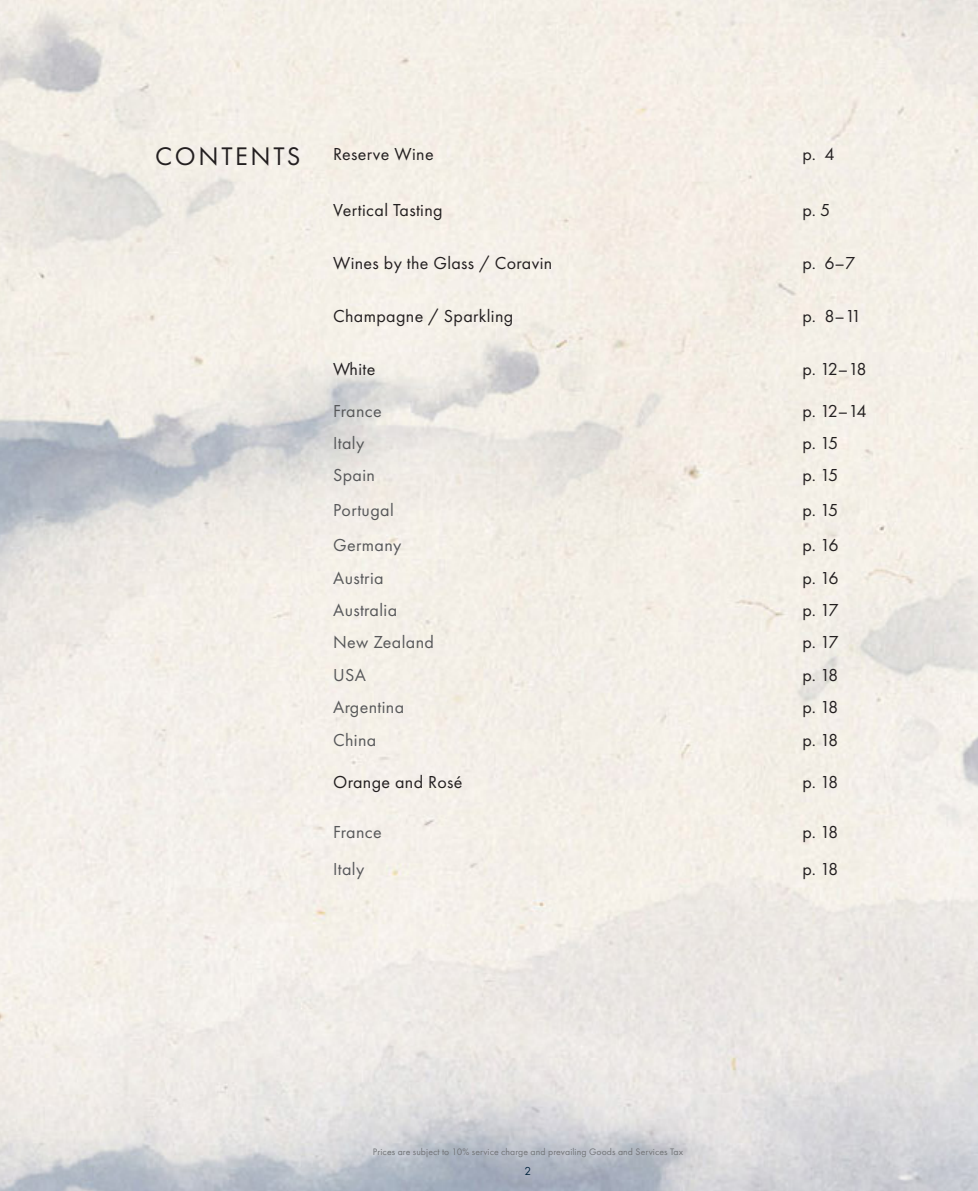
<style>
.page{position:relative;width:978px;height:1191px;background:#fff}
.page>*{position:absolute;margin:0;border:0;box-sizing:border-box;transform-origin:0 0}
.TITLE___ENGLISH{font:26.4px "Futura PT";letter-spacing:.1em;color:#231f20}
.WINE_NAME{font:18px "Futura PT";letter-spacing:.02em;color:#231f20}
.TITLE___ENGLISH-2{font:18px "Futura PT";letter-spacing:.02em;color:#57585a}
.Price_Column{font:18px "Futura PT";letter-spacing:-.125em;color:#231f20}
.t1{font:12px "Futura PT";color:#03253e}
.t2{font:9.75px "Futura PT";letter-spacing:.01em;color:#727477}
</style>
<div class="page">
<p class="TITLE___ENGLISH" style="left:155px;top:141px;width:147px">CONTENTS</p>
<p class="WINE_NAME" style="left:333px;top:144px;width:102px">Reserve Wine</p>
<p class="Price_Column" style="left:802px;top:144px;width:34px">p. 4</p>
<p class="WINE_NAME" style="left:333px;top:200px;width:111px">Vertical Tasting</p>
<p class="Price_Column" style="left:802px;top:200px;width:29px">p. 5</p>
<p class="WINE_NAME" style="left:333px;top:252px;width:221px">Wines by the Glass / Coravin</p>
<p class="Price_Column" style="left:802px;top:252px;width:54px">p. 6–7</p>
<p class="WINE_NAME" style="left:333px;top:305px;width:182px">Champagne / Sparkling</p>
<p class="Price_Column" style="left:802px;top:305px;width:61px">p. 8–11</p>
<p class="WINE_NAME" style="left:333px;top:358px;width:44px">White</p>
<p class="Price_Column" style="left:802px;top:358px;width:66px">p. 12–18</p>
<p class="TITLE___ENGLISH-2" style="left:333px;top:400px;width:50px">France</p>
<p class="Price_Column" style="left:802px;top:400px;width:66px">p. 12–14</p>
<p class="TITLE___ENGLISH-2" style="left:333px;top:432px;width:33px">Italy</p>
<p class="Price_Column" style="left:802px;top:432px;width:37px">p. 15</p>
<p class="TITLE___ENGLISH-2" style="left:333px;top:465px;width:43px">Spain</p>
<p class="Price_Column" style="left:802px;top:465px;width:37px">p. 15</p>
<p class="TITLE___ENGLISH-2" style="left:333px;top:499px;width:62px">Portugal</p>
<p class="Price_Column" style="left:802px;top:499px;width:37px">p. 15</p>
<p class="TITLE___ENGLISH-2" style="left:333px;top:534px;width:70px">Germany</p>
<p class="Price_Column" style="left:802px;top:534px;width:38px">p. 16</p>
<p class="TITLE___ENGLISH-2" style="left:333px;top:567px;width:52px">Austria</p>
<p class="Price_Column" style="left:802px;top:567px;width:38px">p. 16</p>
<p class="TITLE___ENGLISH-2" style="left:333px;top:599px;width:66px">Australia</p>
<p class="Price_Column" style="left:802px;top:599px;width:38px">p. 17</p>
<p class="TITLE___ENGLISH-2" style="left:333px;top:632px;width:102px">New Zealand</p>
<p class="Price_Column" style="left:802px;top:632px;width:38px">p. 17</p>
<p class="TITLE___ENGLISH-2" style="left:333px;top:664px;width:34px">USA</p>
<p class="Price_Column" style="left:802px;top:664px;width:37px">p. 18</p>
<p class="TITLE___ENGLISH-2" style="left:333px;top:696px;width:73px">Argentina</p>
<p class="Price_Column" style="left:802px;top:696px;width:37px">p. 18</p>
<p class="TITLE___ENGLISH-2" style="left:333px;top:729px;width:45px">China</p>
<p class="Price_Column" style="left:802px;top:729px;width:37px">p. 18</p>
<p class="WINE_NAME" style="left:333px;top:771px;width:131px">Orange and Rosé</p>
<p class="Price_Column" style="left:802px;top:771px;width:37px">p. 18</p>
<p class="TITLE___ENGLISH-2" style="left:333px;top:821px;width:50px">France</p>
<p class="Price_Column" style="left:802px;top:821px;width:37px">p. 18</p>
<p class="TITLE___ENGLISH-2" style="left:333px;top:858px;width:33px">Italy</p>
<p class="Price_Column" style="left:802px;top:858px;width:37px">p. 18</p>
<p class="t2" style="left:373px;top:1146px;width:312px">Prices are subject to 10% service charge and prevailing Goods and Services Tax</p>
<p class="t1" style="left:524px;top:1164px;width:8px">2</p>
</div>
